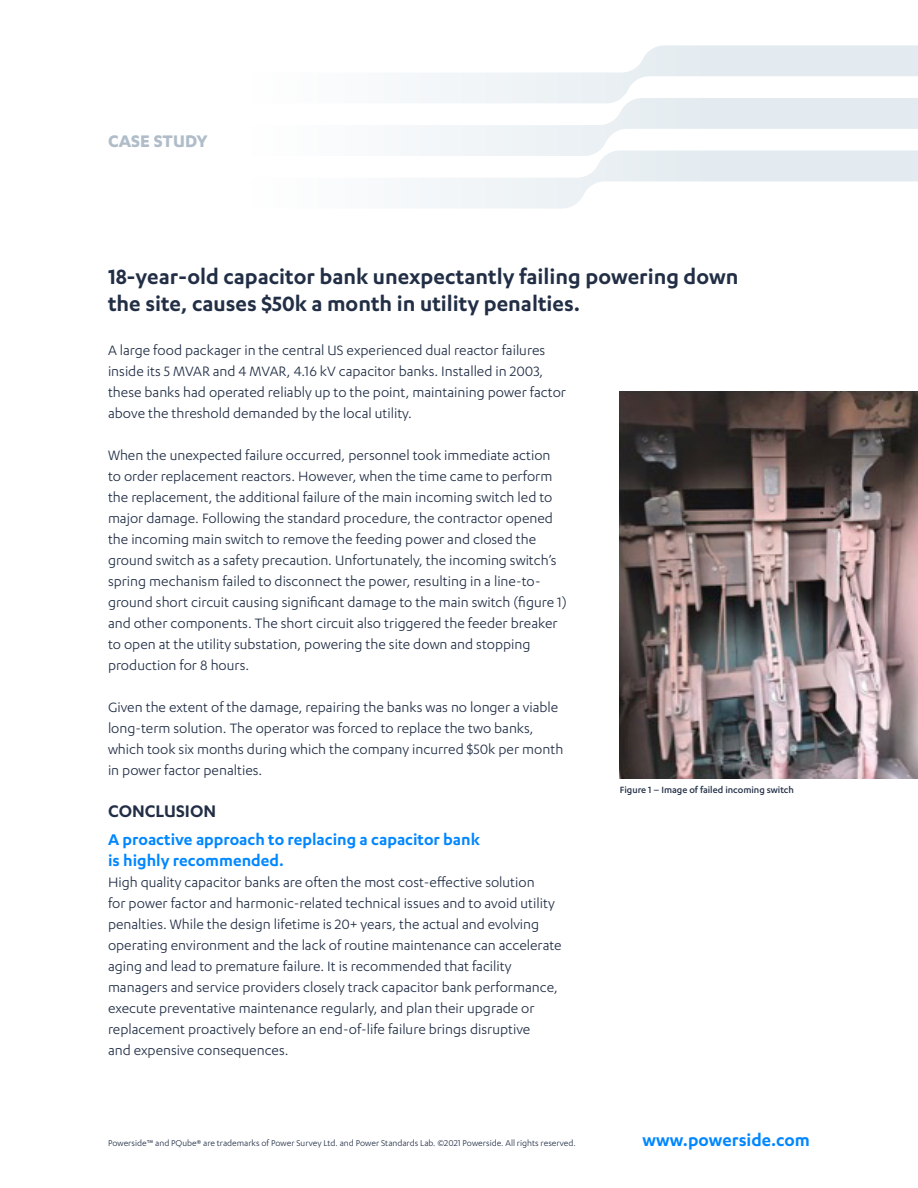
<style>
.page{position:relative;width:918px;height:1188px;background:#fff}
.page>*{position:absolute;margin:0;border:0;box-sizing:border-box;transform-origin:0 0}
.t1{font:600 24px/27px "Karbon";color:#212e45}
.t2{font:600 19.5px "Karbon";color:#0087ff}
.t3{font:600 19.5px "Karbon";color:#212e45}
.t4{font:700 19.5px "Karbon";color:#b0bdc9}
.t5{font:600 18px/21px "Karbon";color:#0087ff}
.t6{font:15.75px/21px "Karbon";color:#212e45}
.t7{font:500 10.5px "Karbon";color:#212e45}
.t8{font:9.75px "Karbon";color:#212e45}
</style>
<div class="page">
<svg style="left:419px;top:45px;width:499px;height:53px"></svg>
<svg style="left:419px;top:98px;width:499px;height:53px"></svg>
<svg style="left:419px;top:151px;width:499px;height:58px"></svg>
<img style="left:620px;top:392px;width:298px;height:386px">
<p class="t4" style="left:108px;top:130px;width:101px">CASE STUDY</p>
<h1 class="t1" style="left:108px;top:263px;width:632px">18-year-old capacitor bank unexpectantly failing powering down the site, causes $50k a month in utility penalties.</h1>
<p class="t6" style="left:108px;top:339px;width:460px">A large food packager in the central US experienced dual reactor failures inside its 5 MVAR and 4 MVAR, 4.16 kV capacitor banks. Installed in 2003, these banks had operated reliably up to the point, maintaining power factor above the threshold demanded by the local utility.</p>
<p class="t6" style="left:108px;top:444px;width:460px">When the unexpected failure occurred, personnel took immediate action to order replacement reactors. However, when the time came to perform the replacement, the additional failure of the main incoming switch led to major damage. Following the standard procedure, the contractor opened the incoming main switch to remove the feeding power and closed the ground switch as a safety precaution. Unfortunately, the incoming switch’s spring mechanism failed to disconnect the power, resulting in a line-to&shy;ground short circuit causing significant damage to the main switch (figure 1) and other components. The short circuit also triggered the feeder breaker to open at the utility substation, powering the site down and stopping production for 8 hours.</p>
<p class="t6" style="left:108px;top:696px;width:457px">Given the extent of the damage, repairing the banks was no longer a viable long-term solution. The operator was forced to replace the two banks, which took six months during which the company incurred $50k per month in power factor penalties.</p>
<p class="t3" style="left:108px;top:800px;width:110px">CONCLUSION</p>
<p class="t5" style="left:108px;top:828px;width:373px">A proactive approach to replacing a capacitor bank is highly recommended.</p>
<p class="t6" style="left:108px;top:871px;width:455px">High quality capacitor banks are often the most cost-effective solution<br>for power factor and harmonic-related technical issues and to avoid utility penalties. While the design lifetime is 20+ years, the actual and evolving operating environment and the lack of routine maintenance can accelerate aging and lead to premature failure. It is recommended that facility managers and service providers closely track capacitor bank performance, execute preventative maintenance regularly, and plan their upgrade or replacement proactively before an end-of-life failure brings disruptive<br>and expensive consequences.</p>
<p class="t7" style="left:620px;top:783px;width:176px">Figure 1 – Image of failed incoming switch</p>
<p class="t8" style="left:108px;top:1138px;width:469px">Powerside™ and PQube® are trademarks of Power Survey Ltd. and Power Standards Lab. ©2021 Powerside. All rights reserved.</p>
<p class="t2" style="left:642px;top:1129px;width:169px">www.powerside.com</p>
</div>
